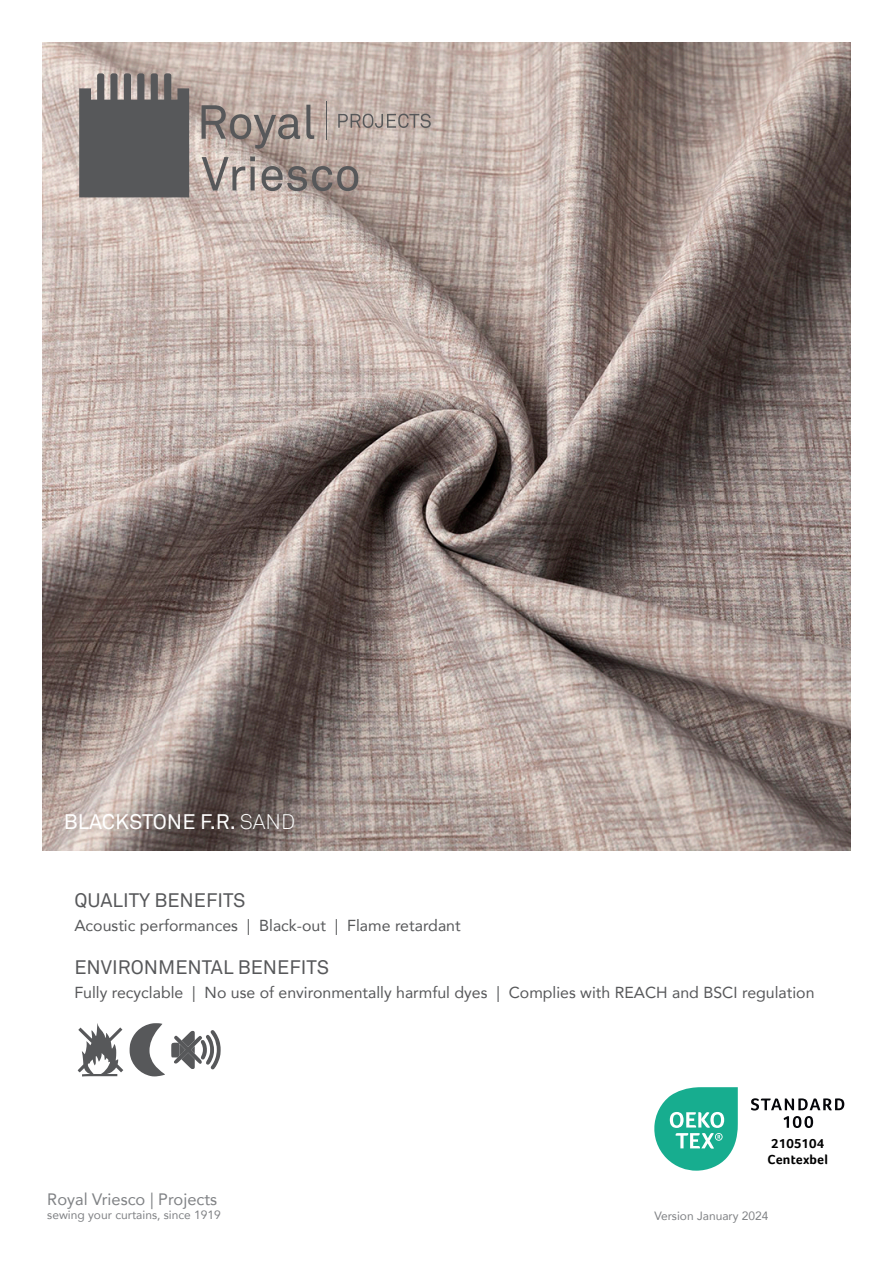
<style>
.page{position:relative;width:893px;height:1263px;background:#fff}
.page>*{position:absolute;margin:0;border:0;box-sizing:border-box;transform-origin:0 0}
.t1{font:57px "Ahoh meerwaarden";color:#57585a}
.t2{font:21px "Akkurat";color:#fff}
.t3{font:19.5px "Akkurat";color:#57585a}
.t4{font:16.5px "Avenir";color:#808285}
.t5{font:15.9px "Avenir";color:#57585a}
.t6{font:700 13.5px/16.2px "Foco";letter-spacing:.01em;color:#000001}
.t7{font:12px "Avenir";color:#808285}
.s1{font-weight:300}
</style>
<div class="page">
<img style="left:43px;top:43px;width:807px;height:807px">
<svg style="left:202px;top:105px;width:98px;height:44px;background:#a0938e"></svg>
<svg style="left:306px;top:105px;width:8px;height:34px"></svg>
<svg style="left:202px;top:156px;width:53px;height:34px;background:#b2a8a2"></svg>
<svg style="left:262px;top:166px;width:96px;height:25px;background:#8c827e"></svg>
<svg style="left:338px;top:114px;width:93px;height:14px"></svg>
<svg style="left:79px;top:73px;width:110px;height:124px;background:#646364"></svg>
<hr style="left:326px;top:102px;width:1px;height:38px;background:#57585a">
<svg style="left:654px;top:1087px;width:84px;height:84px"></svg>
<svg style="left:751px;top:1098px;width:93px;height:12px"></svg>
<svg style="left:784px;top:1116px;width:29px;height:12px"></svg>
<p class="t2" style="left:64px;top:809px;width:233px">BLACKSTONE F.R. <span class="s1">SAND</span></p>
<p class="t3" style="left:74px;top:889px;width:173px">QUALITY BENEFITS</p>
<p class="t5" style="left:74px;top:913px;width:388px">Acoustic performances | Black-out | Flame retardant</p>
<p class="t3" style="left:74px;top:956px;width:256px">ENVIRONMENTAL BENEFITS</p>
<p class="t5" style="left:74px;top:980px;width:742px">Fully recyclable | No use of environmentally harmful dyes | Complies with REACH and BSCI regulation</p>
<p class="t1" style="left:74px;top:1022px;width:151px">327</p>
<p class="t4" style="left:47px;top:1186px;width:171px">Royal Vriesco | Projects</p>
<p class="t7" style="left:47px;top:1206px;width:175px">sewing your curtains, since 1919</p>
<p class="t6" style="left:767px;top:1135px;width:62px">2105104<br>Centexbel</p>
<p class="t7" style="left:654px;top:1206px;width:116px">Version January 2024</p>
</div>
